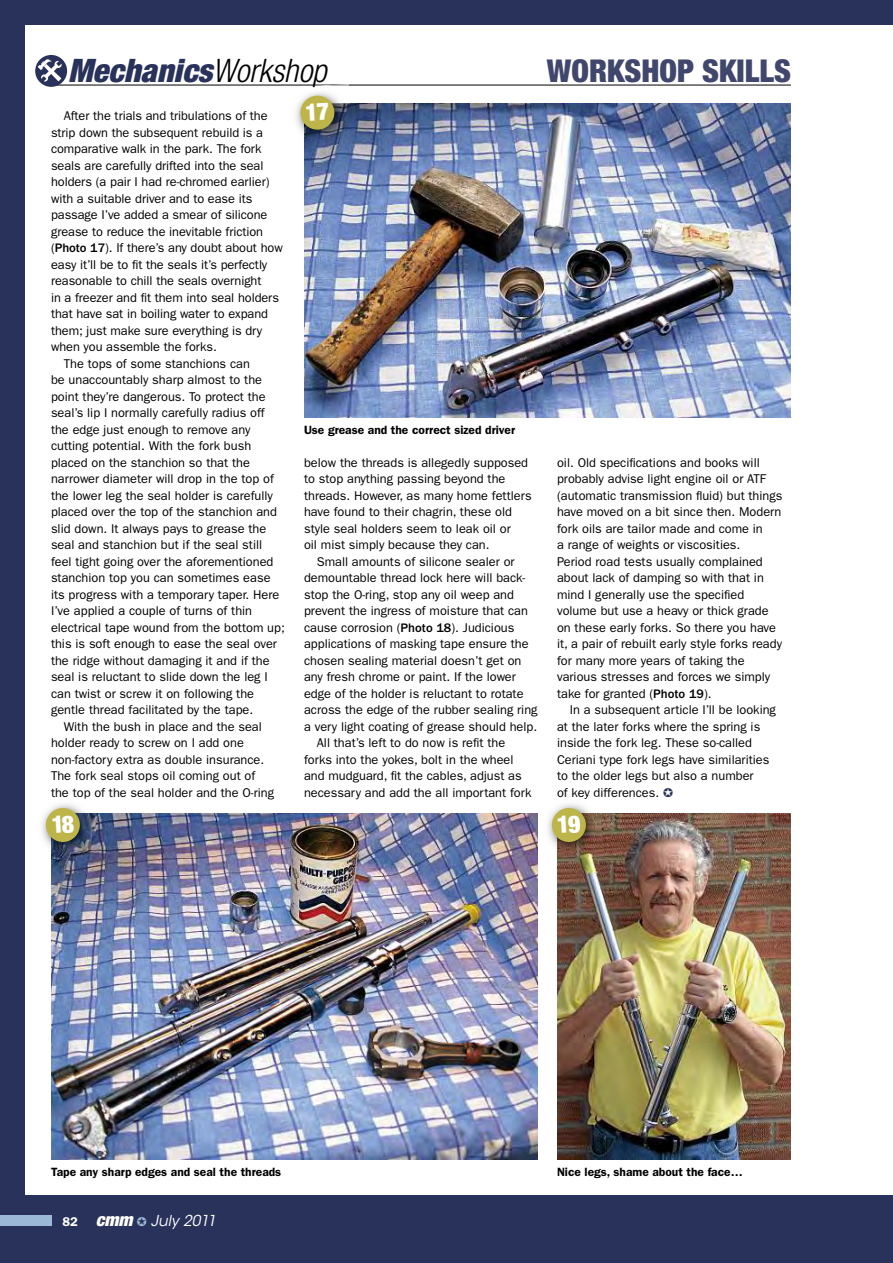
<style>
.page{position:relative;width:893px;height:1263px;background:#29325a}
.page>*{position:absolute;margin:0;border:0;box-sizing:border-box;transform-origin:0 0}
.t1{font:32.4px "Helvetica Neue LT Std Blk Cn O OV RGZSCB";color:#29325a}
.t2{font:31.5px "Helvetica Neue LT Std Blk Cn OV PGZSCB";color:#41466c}
.t3{font:15px "ITC Avant Garde Std Bk Obl OV TGZSCB";color:#fff}
.t4{font:12.75px/16.5px "ITC Franklin Gothic Std Book OV VGZSCB";color:#000}
.t5{font:12px "ITC Franklin Gothic Std Demi OV QGZSCB";color:#000}
.s1{font-family:"Helvetica Neue LT Std Lt Cn O OV UGZSCB";color:#000}
.s2{font-family:"ITC Franklin Gothic Std Med OV WGZSCB"}
.s3{color:#29325a}
.s4{font-family:"ITC Franklin Gothic Std Demi OV QGZSCB";font-size:12.75px}
.s5{font-family:"Helvetica Neue LT Std Blk Cn O OV RGZSCB";font-size:18px}
.s6{color:#9bb9d7}
</style>
<div class="page">
<div style="left:26px;top:26px;width:867px;height:1169px;background:#fff"></div>
<div style="left:0;top:1215px;width:51px;height:11px;background:#9bb9d7"></div>
<hr style="left:51px;top:85px;width:740px;height:1px;background:#000">
<svg style="left:35px;top:55px;width:32px;height:32px"></svg>
<img style="left:304px;top:104px;width:487px;height:313px">
<img style="left:51px;top:813px;width:487px;height:346px">
<img style="left:557px;top:813px;width:234px;height:347px">
<img style="left:289px;top:85px;width:61px;height:48px">
<svg style="left:328px;top:84px;width:21px;height:2px"></svg>
<img style="left:304px;top:104px;width:48px;height:43px">
<img style="left:51px;top:813px;width:46px;height:46px">
<img style="left:557px;top:813px;width:46px;height:46px">
<svg style="left:300px;top:95px;width:35px;height:35px"></svg>
<svg style="left:45px;top:807px;width:35px;height:35px"></svg>
<svg style="left:551px;top:807px;width:35px;height:35px"></svg>
<h1 class="t1" style="left:68px;top:51px;width:260px">Mechanics<span class="s1">Workshop</span></h1>
<p class="t4" style="left:64px;top:107px;width:205px">After the trials and tribulations of the</p>
<p class="t4" style="left:51px;top:124px;width:214px">strip down the subsequent rebuild is a</p>
<p class="t4" style="left:51px;top:140px;width:212px">comparative walk in the park. The fork</p>
<p class="t4" style="left:51px;top:157px;width:214px">seals are carefully drifted into the seal</p>
<p class="t4" style="left:51px;top:173px;width:220px">holders (a pair I had re-chromed earlier)</p>
<p class="t4" style="left:51px;top:190px;width:203px">with a suitable driver and to ease its</p>
<p class="t4" style="left:51px;top:206px;width:218px">passage I’ve added a smear of silicone</p>
<p class="t4" style="left:51px;top:223px;width:214px">grease to reduce the inevitable friction</p>
<p class="t4" style="left:51px;top:239px;width:233px">(<span class="s2">Photo 17</span>). If there’s any doubt about how</p>
<p class="t4" style="left:51px;top:256px;width:218px">easy it’ll be to fit the seals it’s perfectly</p>
<p class="t4" style="left:51px;top:272px;width:212px">reasonable to chill the seals overnight</p>
<p class="t4" style="left:51px;top:289px;width:230px">in a freezer and fit them into seal holders</p>
<p class="t4" style="left:51px;top:305px;width:219px">that have sat in boiling water to expand</p>
<p class="t4" style="left:51px;top:322px;width:213px">them; just make sure everything is dry</p>
<p class="t4" style="left:51px;top:338px;width:167px">when you assemble the forks.</p>
<p class="t4" style="left:64px;top:355px;width:188px">The tops of some stanchions can</p>
<p class="t4" style="left:51px;top:371px;width:213px">be unaccountably sharp almost to the</p>
<p class="t4" style="left:51px;top:388px;width:216px">point they’re dangerous. To protect the</p>
<p class="t4" style="left:51px;top:404px;width:215px">seal’s lip I normally carefully radius off</p>
<p class="t4" style="left:51px;top:421px;width:201px">the edge just enough to remove any</p>
<p class="t4" style="left:51px;top:437px;width:202px">cutting potential. With the fork bush</p>
<p class="t4" style="left:51px;top:454px;width:200px">placed on the stanchion so that the</p>
<p class="t4" style="left:51px;top:470px;width:224px">narrower diameter will drop in the top of</p>
<p class="t4" style="left:51px;top:487px;width:223px">the lower leg the seal holder is carefully</p>
<p class="t4" style="left:51px;top:503px;width:227px">placed over the top of the stanchion and</p>
<p class="t4" style="left:51px;top:520px;width:217px">slid down. It always pays to grease the</p>
<p class="t4" style="left:51px;top:536px;width:213px">seal and stanchion but if the seal still</p>
<p class="t4" style="left:51px;top:553px;width:224px">feel tight going over the aforementioned</p>
<p class="t4" style="left:51px;top:569px;width:221px">stanchion top you can sometimes ease</p>
<p class="t4" style="left:51px;top:586px;width:230px">its progress with a temporary taper. Here</p>
<p class="t4" style="left:51px;top:602px;width:203px">I’ve applied a couple of turns of thin</p>
<p class="t4" style="left:51px;top:619px;width:235px">electrical tape wound from the bottom up;</p>
<p class="t4" style="left:51px;top:635px;width:227px">this is soft enough to ease the seal over</p>
<p class="t4" style="left:51px;top:652px;width:220px">the ridge without damaging it and if the</p>
<p class="t4" style="left:51px;top:668px;width:218px">seal is reluctant to slide down the leg I</p>
<p class="t4" style="left:51px;top:685px;width:205px">can twist or screw it on following the</p>
<p class="t4" style="left:51px;top:701px;width:204px">gentle thread facilitated by the tape.</p>
<p class="t4" style="left:64px;top:718px;width:200px">With the bush in place and the seal</p>
<p class="t4" style="left:51px;top:734px;width:194px">holder ready to screw on I add one</p>
<p class="t4" style="left:51px;top:751px;width:215px">non-factory extra as double insurance.</p>
<p class="t4" style="left:51px;top:767px;width:206px">The fork seal stops oil coming out of</p>
<p class="t4" style="left:51px;top:784px;width:225px">the top of the seal holder and the O-ring</p>
<p class="t5" style="left:304px;top:423px;width:213px">Use grease and the correct sized driver</p>
<p class="t4" style="left:304px;top:454px;width:229px">below the threads is allegedly supposed to stop anything passing beyond the threads. However, as many home fettlers have found to their chagrin, these old style seal holders seem to leak oil or<br>oil mist simply because they can.</p>
<p class="t4" style="left:317px;top:553px;width:199px">Small amounts of silicone sealer or</p>
<p class="t4" style="left:304px;top:569px;width:223px">demountable thread lock here will back-</p>
<p class="t4" style="left:304px;top:586px;width:211px">stop the O-ring, stop any oil weep and</p>
<p class="t4" style="left:304px;top:602px;width:226px">prevent the ingress of moisture that can</p>
<p class="t4" style="left:304px;top:619px;width:212px">cause corrosion (<span class="s2">Photo 18</span>). Judicious</p>
<p class="t4" style="left:304px;top:635px;width:226px">applications of masking tape ensure the</p>
<p class="t4" style="left:304px;top:652px;width:219px">chosen sealing material doesn’t get on</p>
<p class="t4" style="left:304px;top:668px;width:213px">any fresh chrome or paint. If the lower</p>
<p class="t4" style="left:304px;top:685px;width:221px">edge of the holder is reluctant to rotate</p>
<p class="t4" style="left:304px;top:701px;width:235px">across the edge of the rubber sealing ring</p>
<p class="t4" style="left:304px;top:718px;width:235px">a very light coating of grease should help.</p>
<p class="t4" style="left:317px;top:734px;width:190px">All that’s left to do now is refit the</p>
<p class="t4" style="left:304px;top:751px;width:211px">forks into the yokes, bolt in the wheel</p>
<p class="t4" style="left:304px;top:767px;width:219px">and mudguard, fit the cables, adjust as</p>
<p class="t4" style="left:304px;top:784px;width:229px">necessary and add the all important fork</p>
<h2 class="t2" style="left:547px;top:53px;width:245px">WORKSHOP SKILLS</h2>
<p class="t4" style="left:557px;top:454px;width:227px">oil. Old specifications and books will probably advise light engine oil or ATF (automatic transmission fluid) but things have moved on a bit since then. Modern fork oils are tailor made and come in<br>a range of weights or viscosities.<br>Period road tests usually complained about lack of damping so with that in mind I generally use the specified volume but use a heavy or thick grade on these early forks. So there you have it, a pair of rebuilt early style forks ready for many more years of taking the various stresses and forces we simply take for granted (<span class="s2">Photo 19</span>).</p>
<p class="t4" style="left:557px;top:701px;width:220px;text-indent:13px">In a subsequent article I’ll be looking at the later forks where the spring is inside the fork leg. These so-called Ceriani type fork legs have similarities to the older legs but also a number<br>of key differences. <span class="s3">✪</span></p>
<p class="t5" style="left:51px;top:1165px;width:232px">Tape any sharp edges and seal the threads</p>
<p class="t5" style="left:557px;top:1165px;width:187px">Nice legs, shame about the face…</p>
<p class="t3" style="left:63px;top:1212px;width:155px"><span class="s4">82</span> <span class="s5">cmm</span> <span class="s6">✪</span> July 2011</p>
</div>
